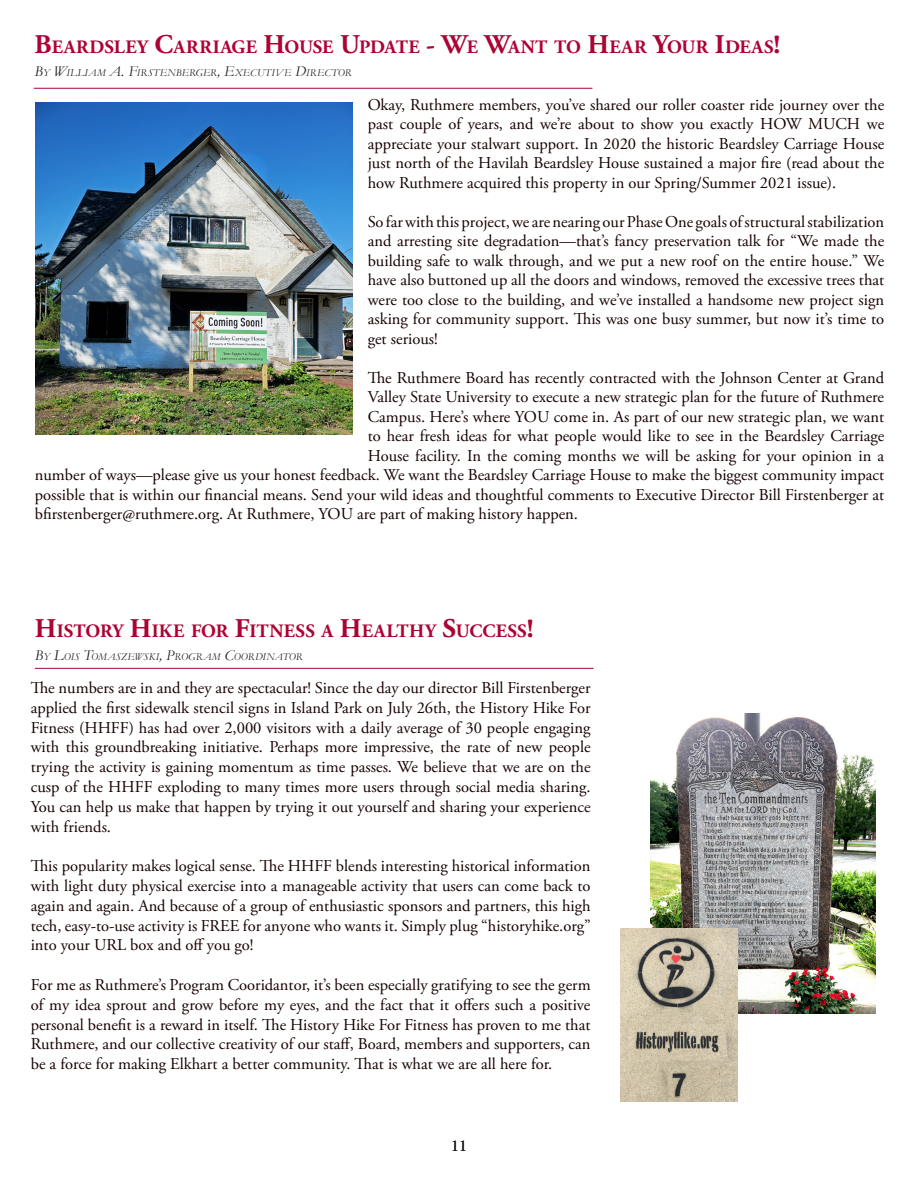
<style>
.page{position:relative;width:918px;height:1188px;background:#fff}
.page>*{position:absolute;margin:0;border:0;box-sizing:border-box;transform-origin:0 0}
.heading_1{font:700 18.9px "Adobe Garamond Pro";letter-spacing:.015em;color:#ab0333}
.t1{font:16.5px/19.8px "Adobe Garamond Pro";color:#170000;text-align:justify}
.t2{font:16.5px "Minion Pro";color:#231f20}
.heading_1-2{font:italic 10.5px "Garamond";letter-spacing:.025em;color:#231f20}
.s1{font-size:27px}
.s2{font-size:15px}
</style>
<div class="page">
<hr style="left:34px;top:88px;width:558px;height:1px;background:#ab0333">
<hr style="left:35px;top:668px;width:559px;height:1px;background:#ab0333">
<img style="left:36px;top:102px;width:317px;height:332px">
<img style="left:650px;top:714px;width:226px;height:300px">
<img style="left:620px;top:928px;width:118px;height:173px">
<p class="heading_1" style="left:35px;top:36px;width:154px"><span class="s1">B</span>EARDSLEY <span class="s1">C</span>ARR</p>
<p class="heading_1" style="left:213px;top:36px;width:569px">IAGE <span class="s1">H</span>OUSE <span class="s1">U</span>PDATE <span class="s1">- W</span>E <span class="s1">W</span>ANT TO <span class="s1">H</span>EAR <span class="s1">Y</span>OUR <span class="s1">I</span>DEAS<span class="s1">!</span></p>
<p class="heading_1-2" style="left:35px;top:65px;width:318px"><span class="s2">B</span>Y <span class="s2">W</span>ILLIAM <span class="s2">A. F</span>IRSTENBERGER<span class="s2">, E</span>XECUTIVE <span class="s2">D</span>IRECTOR</p>
<p class="t1" style="left:368px;top:95px;width:518px">Okay, Ruthmere members, you’ve shared our roller coaster ride journey over the past couple of years, and we’re about to show you exactly HOW MUCH we appreciate your stalwart support. In 2020 the historic Beardsley Carriage House just north of the Havilah Beardsley House sustained a major fire (read about the how Ruthmere acquired this property in our Spring/Summer 2021 issue).</p>
<p class="t1" style="left:368px;top:212px;width:518px">So far with this project, we are nearing our Phase One goals of structural stabilization and arresting site degradation—that’s fancy preservation talk for “We made the building safe to walk through, and we put a new roof on the entire house.” We have also buttoned up all the doors and windows, removed the excessive trees that were too close to the building, and we’ve installed a handsome new project sign asking for community support. This was one busy summer, but now it’s time to get serious!</p>
<p class="t1" style="left:368px;top:368px;width:518px">The Ruthmere Board has recently contracted with the Johnson Center at Grand</p>
<p class="t1" style="left:368px;top:388px;width:518px">Valley State University to execute a new strategic plan for the future of Ruthmere</p>
<p class="t1" style="left:368px;top:407px;width:518px">Campus. Here’s where YOU come in. As part of our new strategic plan, we want</p>
<p class="t1" style="left:368px;top:427px;width:518px">to hear fresh ideas for what people would like to see in the Beardsley Carriage</p>
<p class="t1" style="left:368px;top:446px;width:518px">House facility. In the coming months we will be asking for your opinion in a</p>
<p class="t1" style="left:35px;top:466px;width:851px">number of ways—please give us your honest feedback. We want the Beardsley Carriage House to make the biggest community impact</p>
<p class="t1" style="left:35px;top:485px;width:851px">possible that is within our financial means. Send your wild ideas and thoughtful comments to Executive Director Bill Firstenberger at</p>
<p class="t1" style="left:35px;top:505px;width:545px">bfirstenberger@ruthmere.org. At Ruthmere, YOU are part of making history happen.</p>
<p class="heading_1" style="left:35px;top:620px;width:500px"><span class="s1">H</span>ISTORY <span class="s1">H</span>IKE FOR <span class="s1">F</span>ITNESS A <span class="s1">H</span>EALTHY <span class="s1">S</span>UCCESS<span class="s1">!</span></p>
<p class="heading_1-2" style="left:35px;top:649px;width:269px"><span class="s2">B</span>Y <span class="s2">L</span>OIS <span class="s2">T</span>OMASZEWSKI<span class="s2">, P</span>ROGRAM <span class="s2">C</span>OORDINATOR</p>
<p class="t1" style="left:31px;top:678px;width:561px">The numbers are in and they are spectacular! Since the day our director Bill Firstenberger applied the first sidewalk stencil signs in Island Park on July 26th, the History Hike For Fitness (HHFF) has had over 2,000 visitors with a daily average of 30 people engaging with this groundbreaking initiative. Perhaps more impressive, the rate of new people trying the activity is gaining momentum as time passes. We believe that we are on the cusp of the HHFF exploding to many times more users through social media sharing.<br>You can help us make that happen by trying it out yourself and sharing your experience with friends.</p>
<p class="t1" style="left:31px;top:857px;width:561px">This popularity makes logical sense. The HHFF blends interesting historical information with light duty physical exercise into a manageable activity that users can come back to again and again. And because of a group of enthusiastic sponsors and partners, this high tech, easy-to-use activity is FREE for anyone who wants it. Simply plug “historyhike.org” into your URL box and off you go!</p>
<p class="t1" style="left:31px;top:975px;width:561px">For me as Ruthmere’s Program Cooridantor, it’s been especially gratifying to see the germ of my idea sprout and grow before my eyes, and the fact that it offers such a positive personal benefit is a reward in itself. The History Hike For Fitness has proven to me that Ruthmere, and our collective creativity of our staff, Board, members and supporters, can be a force for making Elkhart a better community. That is what we are all here for.</p>
<p class="t2" style="left:451px;top:1134px;width:17px">11</p>
</div>
